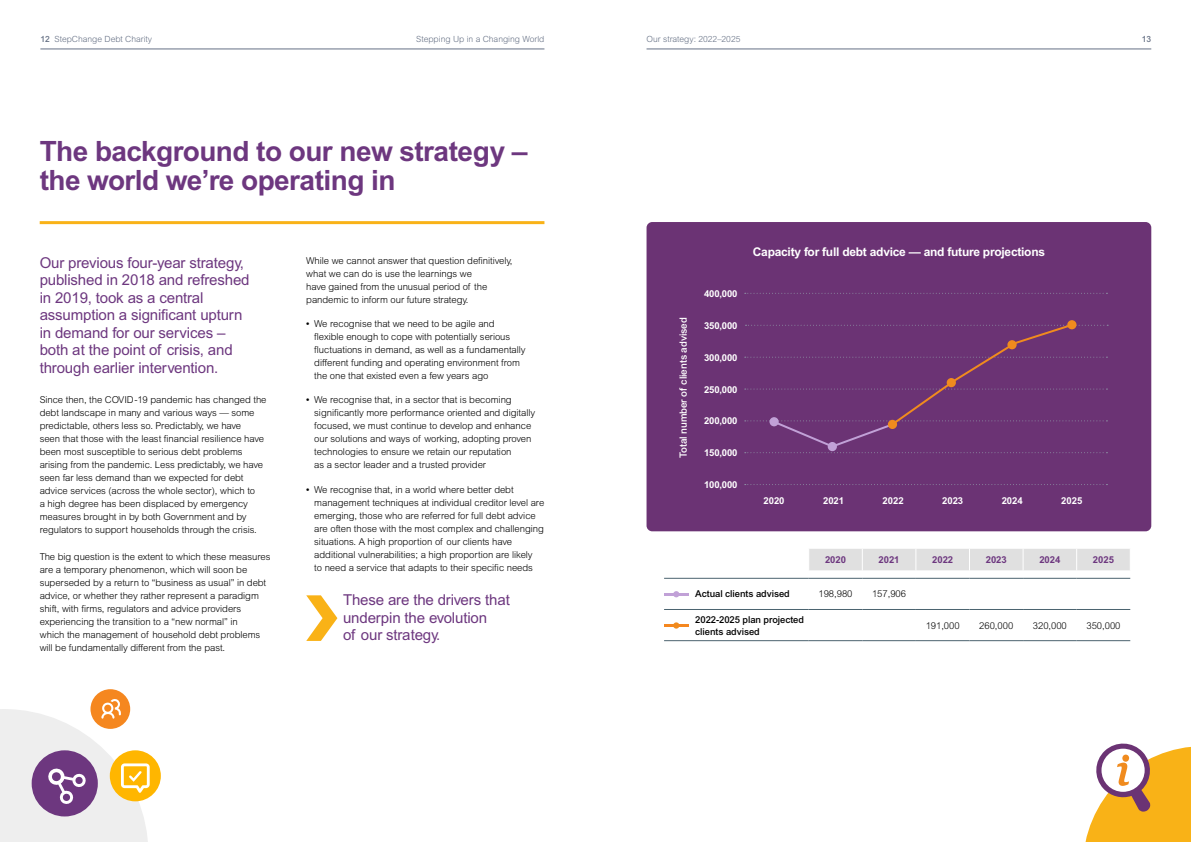
<style>
.page{position:relative;width:1191px;height:842px;background:#fff}
.page>*{position:absolute;margin:0;border:0;box-sizing:border-box;transform-origin:0 0}
.Section_header{font:700 28px/29px "Arial MT Pro";letter-spacing:-.02em;color:#6d377f}
.Intro_Text{font:15px/17.5px "Arial MT Pro";letter-spacing:-.01em;color:#6d377f}
.Section_header-2{font:700 12px "Arial MT Pro";letter-spacing:-.02em;color:#fff}
.Section_header-3{font:500 10px "Arial MT Pro";letter-spacing:-.01em;color:#fff}
.Paragraph_Style_2{font:300 9.5px/13px "Arial MT Pro";letter-spacing:-.005em;color:#000}
.Intro_Text-2{font:300 9.5px/13px "Arial MT Pro";letter-spacing:-.005em;color:#000}
.Paragraph_Style_1{font:500 9.5px/12px "Arial MT Pro";letter-spacing:-.005em;color:#000}
.Section_header-4{font:700 9.5px "Arial MT Pro";letter-spacing:-.02em;color:#fff}
.Paragraph_Style_1-2{font:300 9.5px "Arial MT Pro";letter-spacing:-.005em;color:#000}
.Paragraph_Style_1-3{font:700 9.5px "Arial MT Pro";letter-spacing:-.005em;color:#6d377f}
.Paragraph_Style_1-4{font:700 9.5px "Arial MT Pro";letter-spacing:-.005em;color:#fff}
.t1{font:300 8.5px "Arial MT Pro";color:#667185}
.t2{font:500 8.5px "Arial MT Pro";color:#667185}
.s1{font-weight:500}
</style>
<div class="page">
<hr style="left:646px;top:49px;width:505px;height:1px;background:#667185">
<hr style="left:40px;top:49px;width:504px;height:1px;background:#667185">
<hr style="left:40px;top:221px;width:504px;height:3px;background:#f9b217">
<svg style="left:1085px;top:743px;width:106px;height:99px"></svg>
<svg style="left:306px;top:595px;width:31px;height:46px"></svg>
<div style="left:646px;top:222px;width:505px;height:309px;background:#6b3374;border-radius:6px"></div>
<hr style="left:664px;top:609px;width:144px;height:1px;background:#4b636f">
<hr style="left:808px;top:609px;width:54px;height:1px;background:#4b636f">
<hr style="left:862px;top:609px;width:54px;height:1px;background:#4b636f">
<hr style="left:916px;top:609px;width:53px;height:1px;background:#4b636f">
<hr style="left:969px;top:609px;width:54px;height:1px;background:#4b636f">
<hr style="left:1023px;top:609px;width:53px;height:1px;background:#4b636f">
<hr style="left:1076px;top:609px;width:54px;height:1px;background:#4b636f">
<hr style="left:664px;top:640px;width:144px;height:1px;background:#4b636f">
<hr style="left:808px;top:640px;width:54px;height:1px;background:#4b636f">
<hr style="left:862px;top:640px;width:54px;height:1px;background:#4b636f">
<hr style="left:916px;top:640px;width:53px;height:1px;background:#4b636f">
<hr style="left:969px;top:640px;width:54px;height:1px;background:#4b636f">
<hr style="left:1023px;top:640px;width:53px;height:1px;background:#4b636f">
<hr style="left:1076px;top:640px;width:54px;height:1px;background:#4b636f">
<hr style="left:664px;top:578px;width:144px;height:1px;background:#4b636f">
<hr style="left:808px;top:578px;width:54px;height:1px;background:#4b636f">
<hr style="left:862px;top:578px;width:54px;height:1px;background:#4b636f">
<hr style="left:916px;top:578px;width:53px;height:1px;background:#4b636f">
<hr style="left:969px;top:578px;width:54px;height:1px;background:#4b636f">
<hr style="left:1023px;top:578px;width:53px;height:1px;background:#4b636f">
<hr style="left:1076px;top:578px;width:54px;height:1px;background:#4b636f">
<div style="left:809px;top:549px;width:321px;height:22px;background:#e0e0e0"></div>
<hr style="left:664px;top:593px;width:24px;height:2px;background:#c1a1d7">
<svg style="left:673px;top:591px;width:6px;height:6px"></svg>
<hr style="left:664px;top:624px;width:24px;height:3px;background:#f5871f">
<div style="left:673px;top:622px;width:6px;height:7px;background:#f08b1e;border-radius:50%"></div>
<svg style="left:745px;top:484px;width:362px;height:1px"></svg>
<div style="left:110px;top:750px;width:51px;height:51px;background:#ffb600;border-radius:50%"></div>
<div style="left:90px;top:689px;width:40px;height:40px;background:#f5871f;border-radius:50%"></div>
<svg style="left:0;top:698px;width:150px;height:144px"></svg>
<div style="left:1067px;top:320px;width:9px;height:9px;background:#f08b1e;border-radius:50%"></div>
<svg style="left:745px;top:322px;width:363px;height:131px"></svg>
<svg style="left:745px;top:293px;width:362px;height:1px"></svg>
<p class="t1" style="left:40px;top:34px;width:113px"><span class="s1">12</span> StepChange Debt Charity</p>
<p class="t1" style="left:416px;top:34px;width:130px">Stepping Up in a Changing World</p>
<p class="t1" style="left:646px;top:34px;width:95px">Our strategy: 2022–2025</p>
<p class="t2" style="left:1141px;top:34px;width:11px">13</p>
<p class="Section_header" style="left:40px;top:138px;width:489px">The background to our new strategy – the world we’re operating in</p>
<p class="Intro_Text" style="left:40px;top:254px;width:211px">Our previous four-year strategy, published in 2018 and refreshed in 2019, took as a central assumption a significant upturn in demand for our services – both at the point of crisis, and through earlier intervention.</p>
<p class="Intro_Text-2" style="left:40px;top:393px;width:228px">Since then, the COVID-19 pandemic has changed the debt landscape in many and various ways — some predictable, others less so. Predictably, we have<br>seen that those with the least financial resilience have been most susceptible to serious debt problems arising from the pandemic. Less predictably, we have seen far less demand than we expected for debt advice services (across the whole sector), which to<br>a high degree has been displaced by emergency measures brought in by both Government and by regulators to support households through the crisis.</p>
<p class="Paragraph_Style_2" style="left:40px;top:550px;width:232px">The big question is the extent to which these measures are a temporary phenomenon, which will soon be superseded by a return to “business as usual” in debt advice, or whether they rather represent a paradigm shift, with firms, regulators and advice providers experiencing the transition to a “new normal” in<br>which the management of household debt problems will be fundamentally different from the past.</p>
<p class="Intro_Text-2" style="left:306px;top:254px;width:208px">While we cannot answer that question definitively, what we can do is use the learnings we<br>have gained from the unusual period of the pandemic to inform our future strategy.</p>
<p class="Paragraph_Style_2" style="left:314px;top:317px;width:213px;text-indent:-8px"><span class="s1">•</span> We recognise that we need to be agile and flexible enough to cope with potentially serious fluctuations in demand, as well as a fundamentally different funding and operating environment from the one that existed even a few years ago</p>
<p class="Paragraph_Style_2" style="left:314px;top:394px;width:222px;text-indent:-8px"><span class="s1">•</span> We recognise that, in a sector that is becoming significantly more performance oriented and digitally focused, we must continue to develop and enhance our solutions and ways of working, adopting proven technologies to ensure we retain our reputation<br>as a sector leader and a trusted provider</p>
<p class="Paragraph_Style_2" style="left:314px;top:483px;width:232px;text-indent:-8px"><span class="s1">•</span> We recognise that, in a world where better debt management techniques at individual creditor level are emerging, those who are referred for full debt advice are often those with the most complex and challenging situations. A high proportion of our clients have additional vulnerabilities; a high proportion are likely<br>to need a service that adapts to their specific needs</p>
<p class="Intro_Text" style="left:343px;top:592px;width:168px">These are the drivers that underpin the evolution<br>of our strategy.</p>
<p class="Section_header-3" style="left:677px;top:458px;width:142px;rotate:-90deg">Total number of clients advised</p>
<p class="Section_header-4" style="left:704px;top:288px;width:35px">400,000</p>
<p class="Section_header-4" style="left:704px;top:320px;width:35px">350,000</p>
<p class="Section_header-4" style="left:704px;top:352px;width:35px">300,000</p>
<p class="Section_header-4" style="left:704px;top:384px;width:35px">250,000</p>
<p class="Section_header-4" style="left:704px;top:415px;width:35px">200,000</p>
<p class="Section_header-4" style="left:704px;top:447px;width:35px">150,000</p>
<p class="Section_header-4" style="left:704px;top:479px;width:35px">100,000</p>
<p class="Section_header-2" style="left:752px;top:245px;width:294px">Capacity for full debt advice — and future projections</p>
<p class="Paragraph_Style_1-4" style="left:763px;top:495px;width:22px">2020</p>
<p class="Paragraph_Style_1-4" style="left:823px;top:495px;width:22px">2021</p>
<p class="Paragraph_Style_1-4" style="left:882px;top:495px;width:22px">2022</p>
<p class="Paragraph_Style_1-4" style="left:942px;top:495px;width:22px">2023</p>
<p class="Paragraph_Style_1-4" style="left:1001px;top:495px;width:22px">2024</p>
<p class="Paragraph_Style_1-4" style="left:1061px;top:495px;width:22px">2025</p>
<p class="Paragraph_Style_1-3" style="left:825px;top:554px;width:22px">2020</p>
<p class="Paragraph_Style_1-3" style="left:878px;top:554px;width:22px">2021</p>
<p class="Paragraph_Style_1-3" style="left:932px;top:554px;width:22px">2022</p>
<p class="Paragraph_Style_1-3" style="left:985px;top:554px;width:22px">2023</p>
<p class="Paragraph_Style_1-3" style="left:1039px;top:554px;width:22px">2024</p>
<p class="Paragraph_Style_1-3" style="left:1093px;top:554px;width:22px">2025</p>
<p class="Paragraph_Style_1" style="left:695px;top:588px;width:96px">Actual clients advised</p>
<p class="Paragraph_Style_1-2" style="left:818px;top:588px;width:36px">198,980</p>
<p class="Paragraph_Style_1-2" style="left:872px;top:588px;width:36px">157,906</p>
<p class="Paragraph_Style_1" style="left:695px;top:613px;width:110px">2022-2025 plan projected clients advised</p>
<p class="Paragraph_Style_1-2" style="left:925px;top:619px;width:36px">191,000</p>
<p class="Paragraph_Style_1-2" style="left:979px;top:619px;width:36px">260,000</p>
<p class="Paragraph_Style_1-2" style="left:1032px;top:619px;width:36px">320,000</p>
<p class="Paragraph_Style_1-2" style="left:1086px;top:619px;width:36px">350,000</p>
</div>
